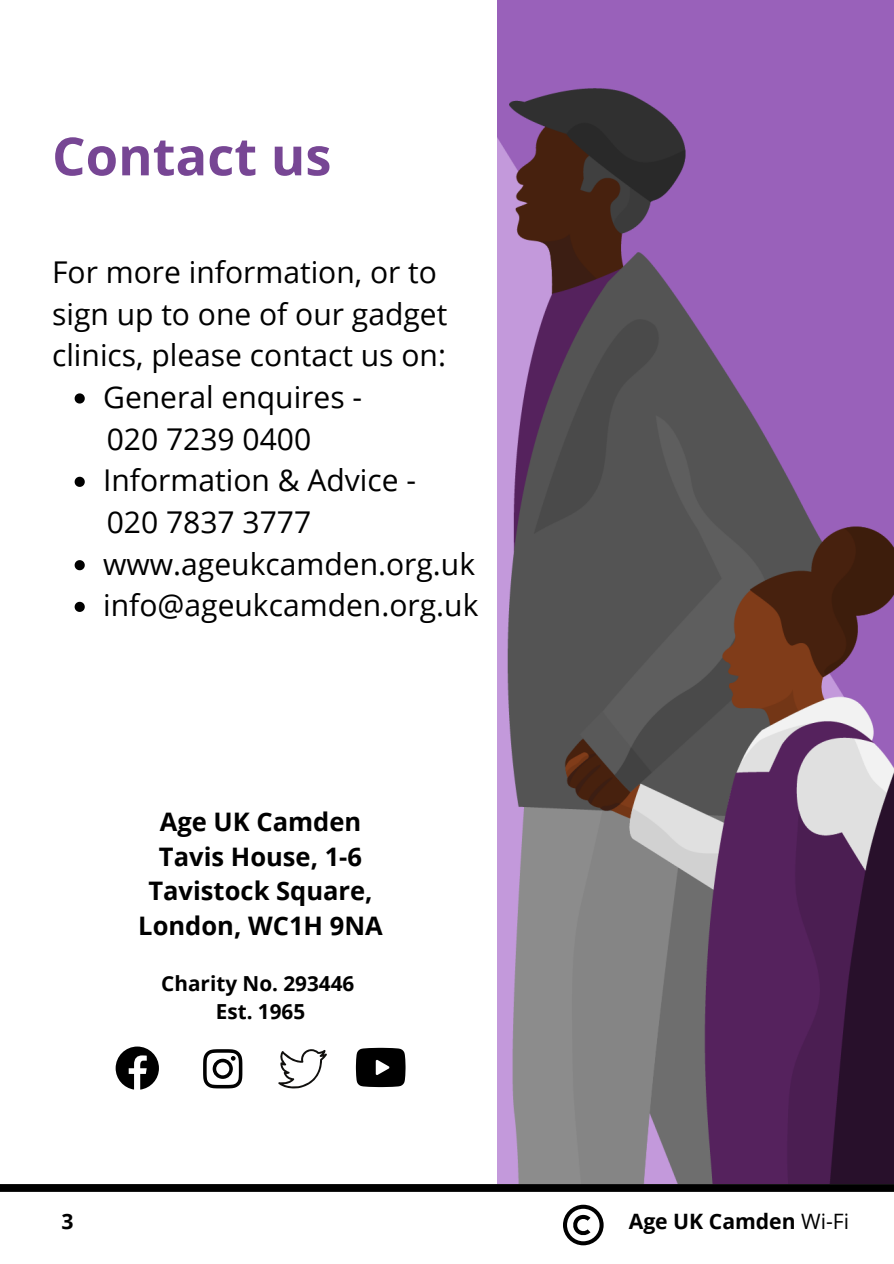
<style>
.page{position:relative;width:894px;height:1264px;background:#fff}
.page>*{position:absolute;margin:0;border:0;box-sizing:border-box;transform-origin:0 0}
.t1{font:700 52.5px "Open Sans";color:#774694}
.t2{font:30px/41.7px "Open Sans";color:#000}
.t3{font:700 25.5px/35px "Open Sans";color:#000;text-align:center}
.t4{font:700 21.15px "Open Sans";color:#000}
.t5{font:700 20.7px "Open Sans";color:#000}
.s1{font-weight:400}
</style>
<div class="page">
<svg style="left:0;top:1183px;width:893px;height:8px;background:#1a181a"></svg>
<svg style="left:563px;top:1204px;width:40px;height:41px"></svg>
<img style="left:497px;top:0;width:396px;height:1183px">
<svg style="left:75px;top:393px;width:10px;height:10px"></svg>
<svg style="left:75px;top:477px;width:10px;height:10px"></svg>
<svg style="left:75px;top:560px;width:10px;height:10px"></svg>
<svg style="left:75px;top:602px;width:10px;height:10px"></svg>
<svg style="left:116px;top:1046px;width:42px;height:43px"></svg>
<svg style="left:203px;top:1049px;width:39px;height:39px"></svg>
<svg style="left:278px;top:1049px;width:48px;height:39px"></svg>
<svg style="left:356px;top:1047px;width:49px;height:40px;background:#202020"></svg>
<p class="t1" style="left:52px;top:119px;width:281px">Contact us</p>
<p class="t2" style="left:52px;top:250px;width:396px">For more information, or to sign up to one of our gadget clinics, please contact us on:</p>
<p class="t2" style="left:103px;top:375px;width:260px">General enquires -</p>
<p class="t2" style="left:107px;top:417px;width:206px">020 7239 0400</p>
<p class="t2" style="left:103px;top:459px;width:314px">Information &amp; Advice -</p>
<p class="t2" style="left:107px;top:500px;width:206px">020 7837 3777</p>
<p class="t2" style="left:103px;top:542px;width:373px">www.ageukcamden.org.uk</p>
<p class="t2" style="left:103px;top:584px;width:376px">info@ageukcamden.org.uk</p>
<p class="t3" style="left:160px;top:803px;width:203px">Age UK Camden</p>
<p class="t3" style="left:138px;top:838px;width:246px">Tavis House, 1-6<br>Tavistock Square,<br>London, WC1H 9NA</p>
<p class="t5" style="left:161px;top:968px;width:194px">Charity No. 293446</p>
<p class="t5" style="left:216px;top:997px;width:91px">Est. 1965</p>
<p class="t4" style="left:61px;top:1205px;width:14px">3</p>
<p class="t4" style="left:628px;top:1205px;width:222px">Age UK Camden <span class="s1">Wi-Fi</span></p>
</div>
